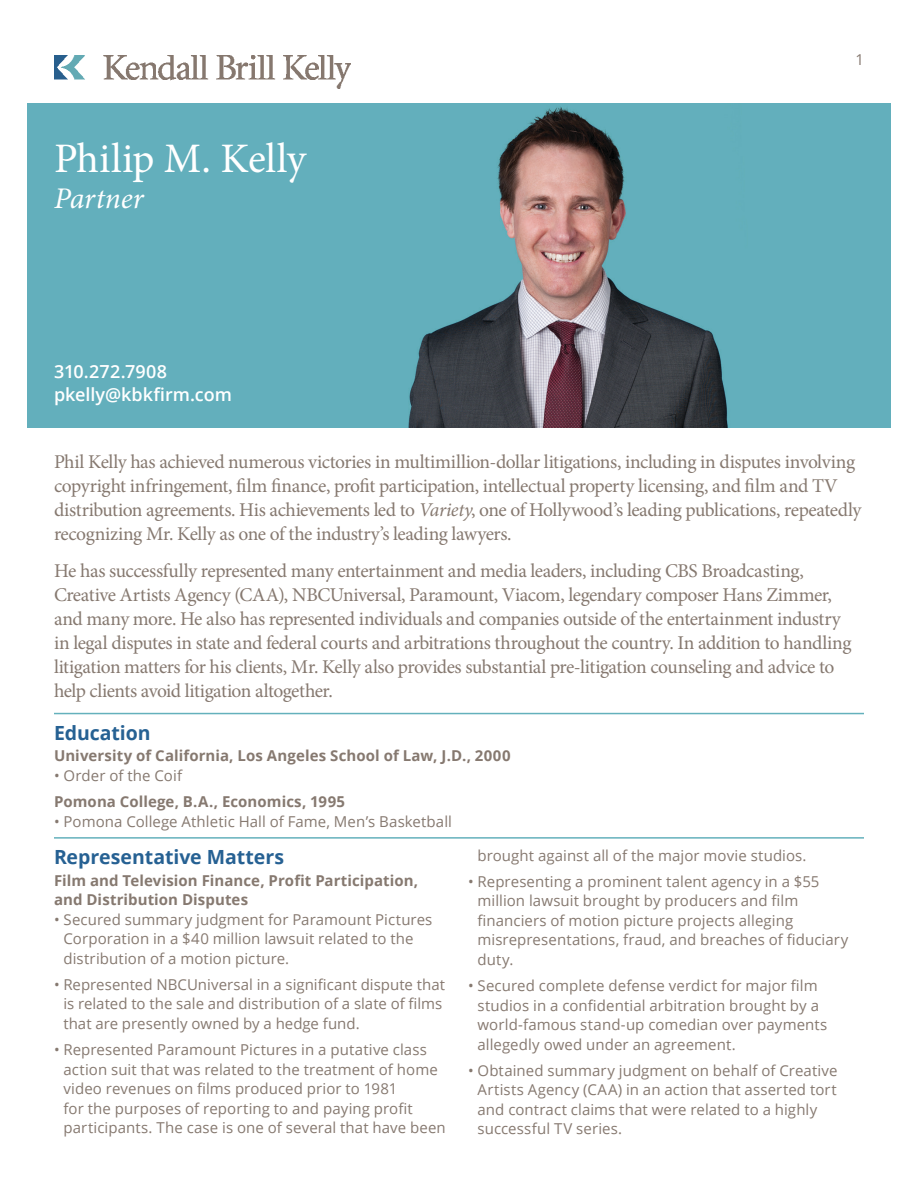
<style>
.page{position:relative;width:918px;height:1188px;background:#fff}
.page>*{position:absolute;margin:0;border:0;box-sizing:border-box;transform-origin:0 0}
.t1{font:42px "Minion Pro";letter-spacing:-.01em;color:#fff}
.t2{font:italic 30px "Minion Pro";letter-spacing:-.005em;color:#fff}
.t3{font:19.5px/24px "Minion Pro";letter-spacing:-.025em;color:#867970}
.t4{font:700 19.5px "Open Sans";letter-spacing:-.005em;color:#266193}
.t5{font:600 18px "Open Sans";color:#fff}
.Body_Copy{font:15px/19.5px "Open Sans";letter-spacing:.005em;color:#867970}
.Body_Copy-2{font:700 15px "Open Sans";letter-spacing:.005em;color:#867970}
.Subheads{font:700 15px/19.5px "Open Sans";letter-spacing:.005em;color:#867970}
.s1{font-style:italic}
</style>
<div class="page">
<img style="left:27px;top:104px;width:864px;height:324px">
<img style="left:54px;top:55px;width:297px;height:33px">
<hr style="left:54px;top:713px;width:810px;height:1px;background:#64b1bc">
<hr style="left:54px;top:837px;width:810px;height:2px;background:#64b1bc">
<p class="t1" style="left:54px;top:131px;width:254px">Philip M. Kelly</p>
<p class="t2" style="left:54px;top:178px;width:91px">Partner</p>
<p class="t5" style="left:54px;top:360px;width:115px">310.272.7908</p>
<p class="t5" style="left:54px;top:382px;width:179px">pkelly@kbkfirm.com</p>
<p class="Body_Copy" style="left:855px;top:50px;width:10px">1</p>
<p class="t3" style="left:54px;top:450px;width:809px">Phil Kelly has achieved numerous victories in multimillion-dollar litigations, including in disputes involving copyright infringement, film finance, profit participation, intellectual property licensing, and film and TV distribution agreements. His achievements led to <span class="s1">Variety</span>, one of Hollywood’s leading publications, repeatedly recognizing Mr. Kelly as one of the industry’s leading lawyers.</p>
<p class="t3" style="left:54px;top:559px;width:799px">He has successfully represented many entertainment and media leaders, including CBS Broadcasting, Creative Artists Agency (CAA), NBCUniversal, Paramount, Viacom, legendary composer Hans Zimmer, and many more. He also has represented individuals and companies outside of the entertainment industry in legal disputes in state and federal courts and arbitrations throughout the country. In addition to handling litigation matters for his clients, Mr. Kelly also provides substantial pre-litigation counseling and advice to help clients avoid litigation altogether.</p>
<p class="t4" style="left:54px;top:719px;width:98px">Education</p>
<p class="Body_Copy-2" style="left:54px;top:745px;width:458px">University of California, Los Angeles School of Law, J.D., 2000</p>
<p class="Body_Copy" style="left:54px;top:765px;width:130px">• Order of the Coif</p>
<p class="Body_Copy-2" style="left:54px;top:791px;width:293px">Pomona College, B.A., Economics, 1995</p>
<p class="Body_Copy" style="left:54px;top:811px;width:399px">• Pomona College Athletic Hall of Fame, Men’s Basketball</p>
<p class="t4" style="left:54px;top:843px;width:232px">Representative Matters</p>
<p class="Subheads" style="left:54px;top:870px;width:366px">Film and Television Finance, Profit Participation, and Distribution Disputes</p>
<p class="Body_Copy" style="left:64px;top:909px;width:370px;text-indent:-10px">• Secured summary judgment for Paramount Pictures<br>Corporation in a $40 million lawsuit related to the distribution of a motion picture.</p>
<p class="Body_Copy" style="left:63px;top:974px;width:383px;text-indent:-9px">• Represented NBCUniversal in a significant dispute that is related to the sale and distribution of a slate of films that are presently owned by a hedge fund.</p>
<p class="Body_Copy" style="left:63px;top:1040px;width:384px;text-indent:-9px">• Represented Paramount Pictures in a putative class action suit that was related to the treatment of home video revenues on films produced prior to 1981<br>for the purposes of reporting to and paying profit participants. The case is one of several that have been</p>
<p class="Body_Copy" style="left:477px;top:845px;width:331px">brought against all of the major movie studios.</p>
<p class="Body_Copy" style="left:478px;top:871px;width:372px;text-indent:-10px">• Representing a prominent talent agency in a $55 million lawsuit brought by producers and film financiers of motion picture projects alleging misrepresentations, fraud, and breaches of fiduciary duty.</p>
<p class="Body_Copy" style="left:478px;top:976px;width:351px;text-indent:-10px">• Secured complete defense verdict for major film studios in a confidential arbitration brought by a world-famous stand-up comedian over payments allegedly owed under an agreement.</p>
<p class="Body_Copy" style="left:478px;top:1060px;width:362px;text-indent:-10px">• Obtained summary judgment on behalf of Creative Artists Agency (CAA) in an action that asserted tort and contract claims that were related to a highly successful TV series.</p>
</div>
